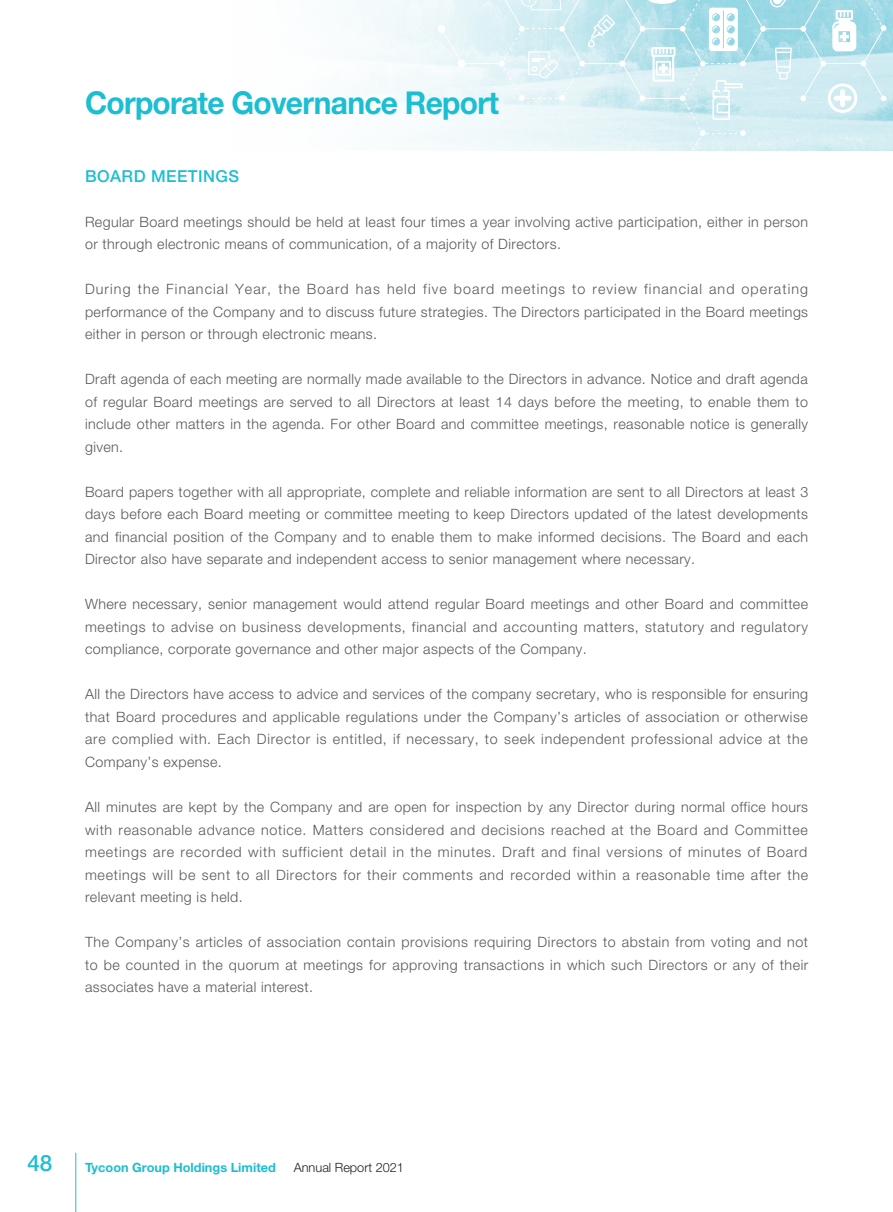
<style>
.page{position:relative;width:893px;height:1212px;background:#fff}
.page>*{position:absolute;margin:0;border:0;box-sizing:border-box;transform-origin:0 0}
.t1{font:700 31.5px "Helvetica Neue LT Std";letter-spacing:-.025em;color:#1cbed2;scale:.95 1}
.t2{font:500 22.5px "Helvetica Neue LT Std";color:#1cbed2}
.t3{font:500 16.5px "Helvetica Neue LT Std";letter-spacing:.03em;color:#1cbed2}
.t4{font:300 14.25px/22.5px "Helvetica Neue LT Std";letter-spacing:.03em;color:#57585a;text-align:justify}
.t5{font:700 12.75px "Helvetica Neue LT Std";color:#1cbed2}
.t6{font:300 12.75px "Helvetica Neue LT Std";color:#231f20}
</style>
<div class="page">
<hr style="left:75px;top:1153px;width:1px;height:59px;background:#1cbed2">
<svg style="left:438px;top:0;width:451px;height:151px;background:#d2ecf2"></svg>
<h1 class="t1" style="left:85px;top:83px;width:437px">Corporate Governance Report</h1>
<p class="t3" style="left:85px;top:166px;width:156px">BOARD MEETINGS</p>
<p class="t4" style="left:85px;top:210px;width:725px">Regular Board meetings should be held at least four times a year involving active participation, either in person or through electronic means of communication, of a majority of Directors.</p>
<p class="t4" style="left:85px;top:278px;width:725px">During the Financial Year, the Board has held five board meetings to review financial and operating performance of the Company and to discuss future strategies. The Directors participated in the Board meetings either in person or through electronic means.</p>
<p class="t4" style="left:85px;top:368px;width:725px">Draft agenda of each meeting are normally made available to the Directors in advance. Notice and draft agenda of regular Board meetings are served to all Directors at least 14 days before the meeting, to enable them to include other matters in the agenda. For other Board and committee meetings, reasonable notice is generally given.</p>
<p class="t4" style="left:85px;top:480px;width:725px">Board papers together with all appropriate, complete and reliable information are sent to all Directors at least 3 days before each Board meeting or committee meeting to keep Directors updated of the latest developments and financial position of the Company and to enable them to make informed decisions. The Board and each Director also have separate and independent access to senior management where necessary.</p>
<p class="t4" style="left:85px;top:593px;width:725px">Where necessary, senior management would attend regular Board meetings and other Board and committee meetings to advise on business developments, financial and accounting matters, statutory and regulatory compliance, corporate governance and other major aspects of the Company.</p>
<p class="t4" style="left:85px;top:683px;width:725px">All the Directors have access to advice and services of the company secretary, who is responsible for ensuring that Board procedures and applicable regulations under the Company’s articles of association or otherwise are complied with. Each Director is entitled, if necessary, to seek independent professional advice at the Company’s expense.</p>
<p class="t4" style="left:85px;top:795px;width:725px">All minutes are kept by the Company and are open for inspection by any Director during normal office hours with reasonable advance notice. Matters considered and decisions reached at the Board and Committee meetings are recorded with sufficient detail in the minutes. Draft and final versions of minutes of Board meetings will be sent to all Directors for their comments and recorded within a reasonable time after the relevant meeting is held.</p>
<p class="t4" style="left:85px;top:930px;width:725px">The Company’s articles of association contain provisions requiring Directors to abstain from voting and not to be counted in the quorum at meetings for approving transactions in which such Directors or any of their associates have a material interest.</p>
<h2 class="t2" style="left:27px;top:1150px;width:27px">48</h2>
<p class="t5" style="left:85px;top:1159px;width:192px">Tycoon Group Holdings Limited</p>
<p class="t6" style="left:294px;top:1159px;width:112px">Annual Report 2021</p>
</div>
